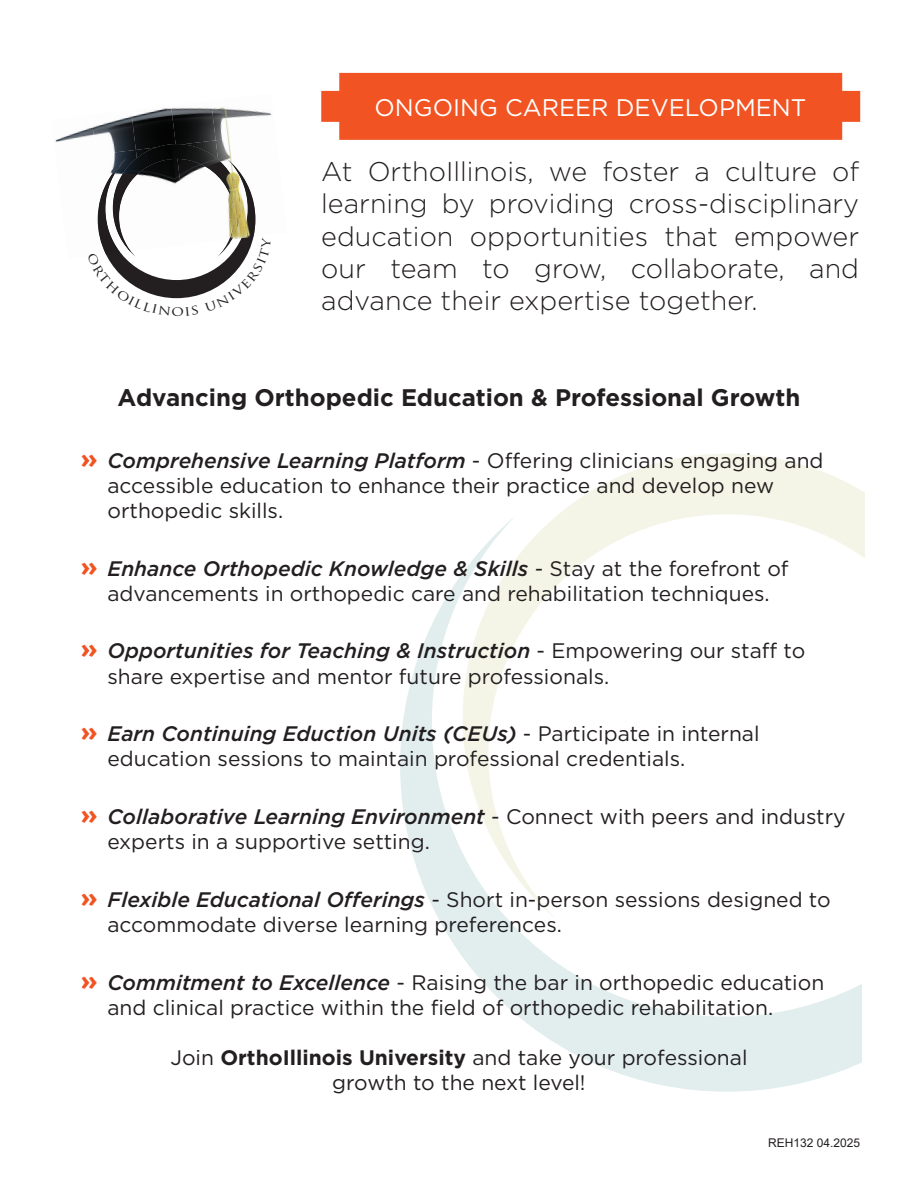
<style>
.page{position:relative;width:918px;height:1188px;background:#fff}
.page>*{position:absolute;margin:0;border:0;box-sizing:border-box;transform-origin:0 0}
.t1{font:300 27px/32.4px "Gotham";color:#231f20;text-align:justify}
.t2{font:700 24px "Gotham";color:#231f20}
.t3{font:24px "Gotham";color:#fff}
.t4{font:21px/25.2px "Gotham";color:#231f20}
.t5{font:12px "Arial";color:#231f20}
.s1{font-weight:700;font-size:27px;color:#f15322}
.s2{font-weight:500;font-style:italic}
.s3{font-weight:700}
</style>
<div class="page">
<img style="left:55px;top:127px;width:36px;height:16px">
<img style="left:91px;top:116px;width:40px;height:28px">
<img style="left:131px;top:108px;width:40px;height:36px">
<img style="left:171px;top:107px;width:40px;height:37px">
<img style="left:211px;top:107px;width:40px;height:33px">
<img style="left:251px;top:110px;width:20px;height:7px">
<img style="left:177px;top:140px;width:39px;height:4px">
<img style="left:216px;top:136px;width:35px;height:8px">
<svg style="left:558px;top:454px;width:307px;height:61px;fill:#f4f5e7"></svg>
<svg style="left:400px;top:515px;width:465px;height:577px"></svg>
<div style="left:863px;top:685px;width:55px;height:405px;background:#fff"></div>
<div style="left:321px;top:73px;width:539px;height:67px;background:#f15322"></div>
<svg style="left:97px;top:144px;width:159px;height:155px"></svg>
<p class="t3" style="left:375px;top:92px;width:433px">ONGOING CAREER DEVELOPMENT</p>
<p class="t1" style="left:321px;top:154px;width:539px">At OrthoIllinois, we foster a culture of learning by providing cross-disciplinary education opportunities that empower our team to grow, collaborate, and advance their expertise together.</p>
<p class="t2" style="left:118px;top:382px;width:684px">Advancing Orthopedic Education &amp; Professional Growth</p>
<p class="t4" style="left:107px;top:447px;width:718px;text-indent:-27px"><span class="s1">»</span> <span class="s2">Comprehensive Learning Platform</span> - Offering clinicians engaging and accessible education to enhance their practice and develop new orthopedic skills.</p>
<p class="t4" style="left:80px;top:555px;width:710px;text-align:center"><span class="s1">»</span> <span class="s2">Enhance Orthopedic Knowledge &amp; Skills</span> - Stay at the forefront of advancements in orthopedic care and rehabilitation techniques.</p>
<p class="t4" style="left:107px;top:638px;width:699px;text-indent:-27px"><span class="s1">»</span> <span class="s2">Opportunities for Teaching &amp; Instruction</span> - Empowering our staff to share expertise and mentor future professionals.</p>
<p class="t4" style="left:107px;top:721px;width:654px;text-indent:-27px"><span class="s1">»</span> <span class="s2">Earn Continuing Eduction Units (CEUs)</span> - Participate in internal education sessions to maintain professional credentials.</p>
<p class="t4" style="left:107px;top:804px;width:740px;text-indent:-27px"><span class="s1">»</span> <span class="s2">Collaborative Learning Environment</span> - Connect with peers and industry experts in a supportive setting.</p>
<p class="t4" style="left:107px;top:886px;width:725px;text-indent:-27px"><span class="s1">»</span> <span class="s2">Flexible Educational Offerings</span> - Short in-person sessions designed to accommodate diverse learning preferences.</p>
<p class="t4" style="left:107px;top:969px;width:718px;text-indent:-27px"><span class="s1">»</span> <span class="s2">Commitment to Excellence</span> - Raising the bar in orthopedic education and clinical practice within the field of orthopedic rehabilitation.</p>
<p class="t4" style="left:170px;top:1045px;width:579px">Join <span class="s3">OrthoIllinois University</span> and take your professional</p>
<p class="t4" style="left:332px;top:1070px;width:255px">growth to the next level!</p>
<p class="t5" style="left:768px;top:1135px;width:94px">REH132 04.2025</p>
</div>
